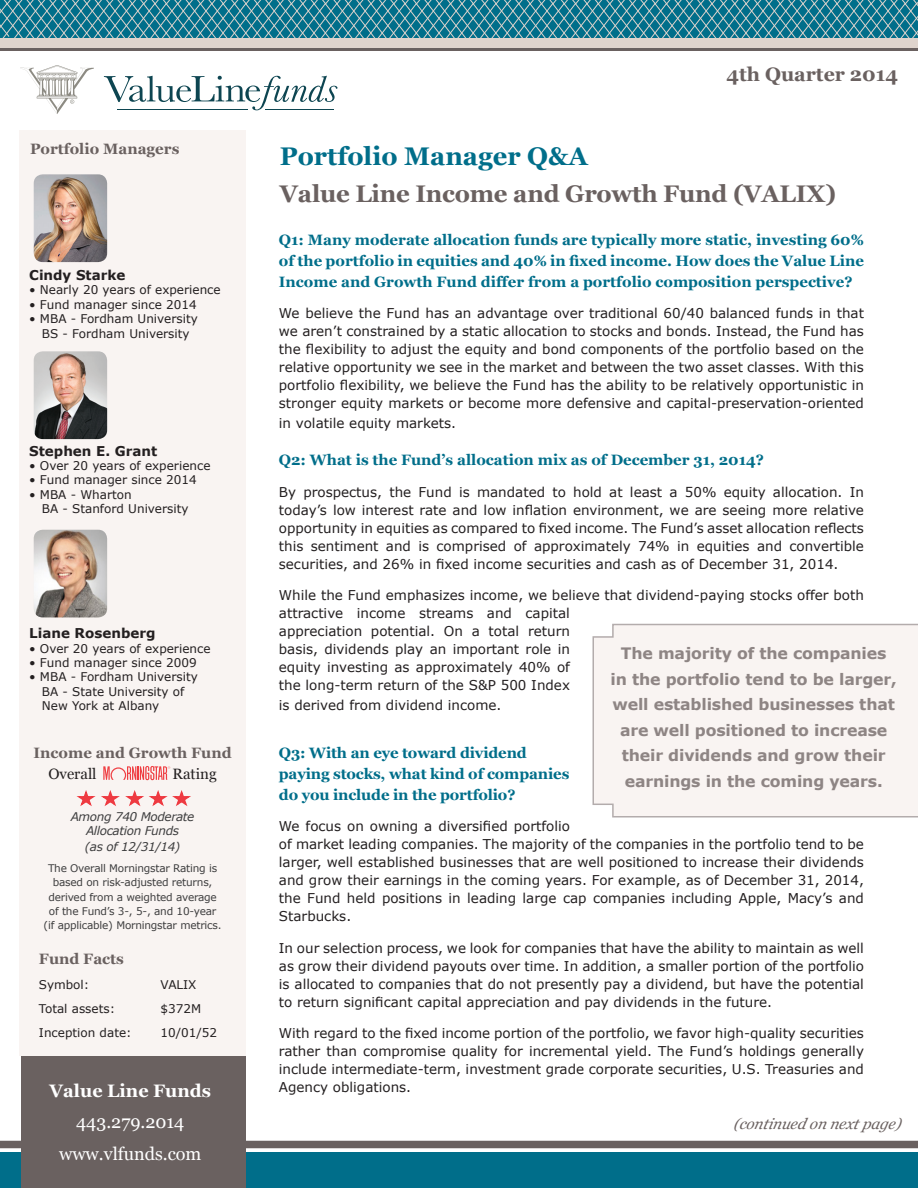
<style>
.page{position:relative;width:918px;height:1188px;background:#fff}
.page>*{position:absolute;margin:0;border:0;box-sizing:border-box;transform-origin:0 0}
.t1{font:700 25.5px "Georgia";color:#006e8a}
.t2{font:700 24px "Georgia";letter-spacing:-.01em;color:#6a6160}
.t3{font:700 19.5px "Georgia";color:#6a6160}
.t4{font:18px "Georgia";color:#fff}
.t5{font:700 18px "Georgia";color:#fff}
.t6{font:700 15.75px/25.5px "Verdana";letter-spacing:-.01em;color:#8e8584;text-align:center}
.t7{font:700 15px/21px "Georgia";color:#006e8a;text-align:justify}
.t8{font:700 15px "Georgia";color:#6a6160}
.t9{font:italic 15px "Georgia";color:#6a6160}
.t10{font:15px "Vani";color:#231f20}
.t11{font:13.5px/18px "Verdana";color:#231f20;text-align:justify}
.t12{font:700 13.5px "Verdana";color:#231f20}
.t13{font:12px/14.4px "Verdana";color:#231f20;text-align:center}
.t14{font:italic 12px "Verdana";letter-spacing:-.03em;color:#3e3e3f}
.t15{font:10.5px/14.2px "Verdana";letter-spacing:-.02em;color:#3e3e3f;text-align:center}
</style>
<div class="page">
<div style="left:0;top:1152px;width:918px;height:36px;background:#006e8a"></div>
<div style="left:0;top:1141px;width:918px;height:7px;background:#6a6160"></div>
<div style="left:21px;top:1049px;width:225px;height:139px;background:#6a6160"></div>
<div style="left:20px;top:130px;width:226px;height:926px;background:#f9f4f2"></div>
<svg style="left:20px;top:65px;width:74px;height:49px"></svg>
<svg style="left:104px;top:76px;width:233px;height:34px"></svg>
<hr style="left:117px;top:109px;width:131px;height:1px;background:#0d4551">
<hr style="left:266px;top:109px;width:68px;height:1px;background:#0d4551">
<svg style="left:0;top:0;width:918px;height:39px;background:#338599"></svg>
<div style="left:0;top:39px;width:918px;height:9px;background:#dfd4cd"></div>
<hr style="left:0;top:48px;width:918px;height:3px;background:#6a6160">
<svg style="left:103px;top:766px;width:67px;height:14px"></svg>
<img style="left:34px;top:174px;width:73px;height:88px">
<img style="left:34px;top:351px;width:73px;height:88px">
<img style="left:34px;top:530px;width:73px;height:87px">
<div style="left:592px;top:623px;width:326px;height:195px;background:#f9f4f2"></div>
<svg style="left:76px;top:790px;width:115px;height:16px"></svg>
<p class="t8" style="left:30px;top:139px;width:151px">Portfolio Managers</p>
<p class="t12" style="left:29px;top:266px;width:98px">Cindy Starke</p>
<p class="t13" style="left:29px;top:283px;width:193px">• Nearly 20 years of experience</p>
<p class="t13" style="left:29px;top:297px;width:169px">• Fund manager since 2014</p>
<p class="t13" style="left:29px;top:312px;width:170px">• MBA - Fordham University<br>BS - Fordham University</p>
<p class="t12" style="left:29px;top:441px;width:130px">Stephen E. Grant</p>
<p class="t13" style="left:29px;top:458px;width:183px">• Over 20 years of experience</p>
<p class="t13" style="left:29px;top:473px;width:169px">• Fund manager since 2014</p>
<p class="t13" style="left:29px;top:487px;width:104px">• MBA - Wharton</p>
<p class="t13" style="left:42px;top:502px;width:148px">BA - Stanford University</p>
<p class="t12" style="left:29px;top:624px;width:128px">Liane Rosenberg</p>
<p class="t13" style="left:29px;top:641px;width:183px">• Over 20 years of experience</p>
<p class="t13" style="left:29px;top:655px;width:169px">• Fund manager since 2009</p>
<p class="t13" style="left:42px;top:670px;width:157px;text-align:left;text-indent:-13px">• MBA - Fordham University<br>BA - State University of<br>New York at Albany</p>
<p class="t8" style="left:34px;top:743px;width:200px">Income and Growth Fund</p>
<p class="t10" style="left:48px;top:765px;width:50px">Overall</p>
<p class="t10" style="left:173px;top:765px;width:46px">Rating</p>
<p class="t14" style="left:71px;top:809px;width:125px">Among 740 Moderate</p>
<p class="t14" style="left:86px;top:823px;width:95px">Allocation Funds</p>
<p class="t14" style="left:85px;top:839px;width:97px">(as of 12/31/14)</p>
<p class="t15" style="left:44px;top:861px;width:179px">The Overall Morningstar Rating is based on risk-adjusted returns, derived from a weighted average of the Fund’s 3-, 5-, and 10-year (if applicable) Morningstar metrics.</p>
<p class="t8" style="left:39px;top:949px;width:86px">Fund Facts</p>
<p class="t13" style="left:39px;top:977px;width:52px">Symbol:</p>
<p class="t13" style="left:160px;top:977px;width:38px">VALIX</p>
<p class="t13" style="left:39px;top:1001px;width:78px">Total assets:</p>
<p class="t13" style="left:160px;top:1001px;width:42px">$372M</p>
<p class="t13" style="left:39px;top:1025px;width:94px">Inception date:</p>
<p class="t13" style="left:160px;top:1025px;width:58px">10/01/52</p>
<p class="t5" style="left:50px;top:1079px;width:163px">Value Line Funds</p>
<p class="t4" style="left:76px;top:1111px;width:110px">443.279.2014</p>
<p class="t4" style="left:59px;top:1143px;width:144px">www.vlfunds.com</p>
<p class="t3" style="left:726px;top:62px;width:173px">4th Quarter 2014</p>
<p class="t1" style="left:280px;top:139px;width:309px">Portfolio Manager Q&amp;A</p>
<p class="t2" style="left:280px;top:178px;width:558px">Value Line Income and Growth Fund (VALIX)</p>
<p class="t7" style="left:279px;top:229px;width:587px">Q1: Many moderate allocation funds are typically more static, investing 60% of the portfolio in equities and 40% in fixed income. How does the Value Line Income and Growth Fund differ from a portfolio composition perspective?</p>
<p class="t11" style="left:279px;top:304px;width:587px">We believe the Fund has an advantage over traditional 60/40 balanced funds in that we aren’t constrained by a static allocation to stocks and bonds. Instead, the Fund has the flexibility to adjust the equity and bond components of the portfolio based on the relative opportunity we see in the market and between the two asset classes. With this portfolio flexibility, we believe the Fund has the ability to be relatively opportunistic in stronger equity markets or become more defensive and capital-preservation-oriented</p>
<p class="t11" style="left:279px;top:413px;width:179px">in volatile equity markets.</p>
<p class="t7" style="left:279px;top:449px;width:487px">Q2: What is the Fund’s allocation mix as of December 31, 2014?</p>
<p class="t11" style="left:279px;top:482px;width:587px">By prospectus, the Fund is mandated to hold at least a 50% equity allocation. In today’s low interest rate and low inflation environment, we are seeing more relative opportunity in equities as compared to fixed income. The Fund’s asset allocation reflects this sentiment and is comprised of approximately 74% in equities and convertible securities, and 26% in fixed income securities and cash as of December 31, 2014.</p>
<p class="t11" style="left:279px;top:586px;width:587px;text-align:left">While the Fund emphasizes income, we believe that dividend-paying stocks offer both attractive income streams and capital<br>appreciation potential. On a total return<br>basis, dividends play an important role in<br>equity investing as approximately 40% of<br>the long-term return of the S&amp;P 500 Index</p>
<p class="t11" style="left:279px;top:695px;width:224px">is derived from dividend income.</p>
<p class="t7" style="left:279px;top:742px;width:292px;text-align:left">Q3: With an eye toward dividend paying stocks, what kind of companies do you include in the portfolio?</p>
<p class="t11" style="left:279px;top:817px;width:587px;text-align:left">We focus on owning a diversified portfolio<br>of market leading companies. The majority of the companies in the portfolio tend to be larger, well established businesses that are well positioned to increase their dividends and grow their earnings in the coming years. For example, as of December 31, 2014, the Fund held positions in leading large cap companies including Apple, Macy’s and Starbucks.</p>
<p class="t11" style="left:279px;top:938px;width:587px">In our selection process, we look for companies that have the ability to maintain as well as grow their dividend payouts over time. In addition, a smaller portion of the portfolio is allocated to companies that do not presently pay a dividend, but have the potential to return significant capital appreciation and pay dividends in the future.</p>
<p class="t11" style="left:279px;top:1024px;width:587px">With regard to the fixed income portion of the portfolio, we favor high-quality securities rather than compromise quality for incremental yield. The Fund’s holdings generally include intermediate-term, investment grade corporate securities, U.S. Treasuries and Agency obligations.</p>
<p class="t6" style="left:611px;top:641px;width:288px">The majority of the companies<br>in the portfolio tend to be larger, well established businesses that are well positioned to increase their dividends and grow their earnings in the coming years.</p>
<p class="t9" style="left:734px;top:1114px;width:169px">(continued on nextpage)</p>
</div>
